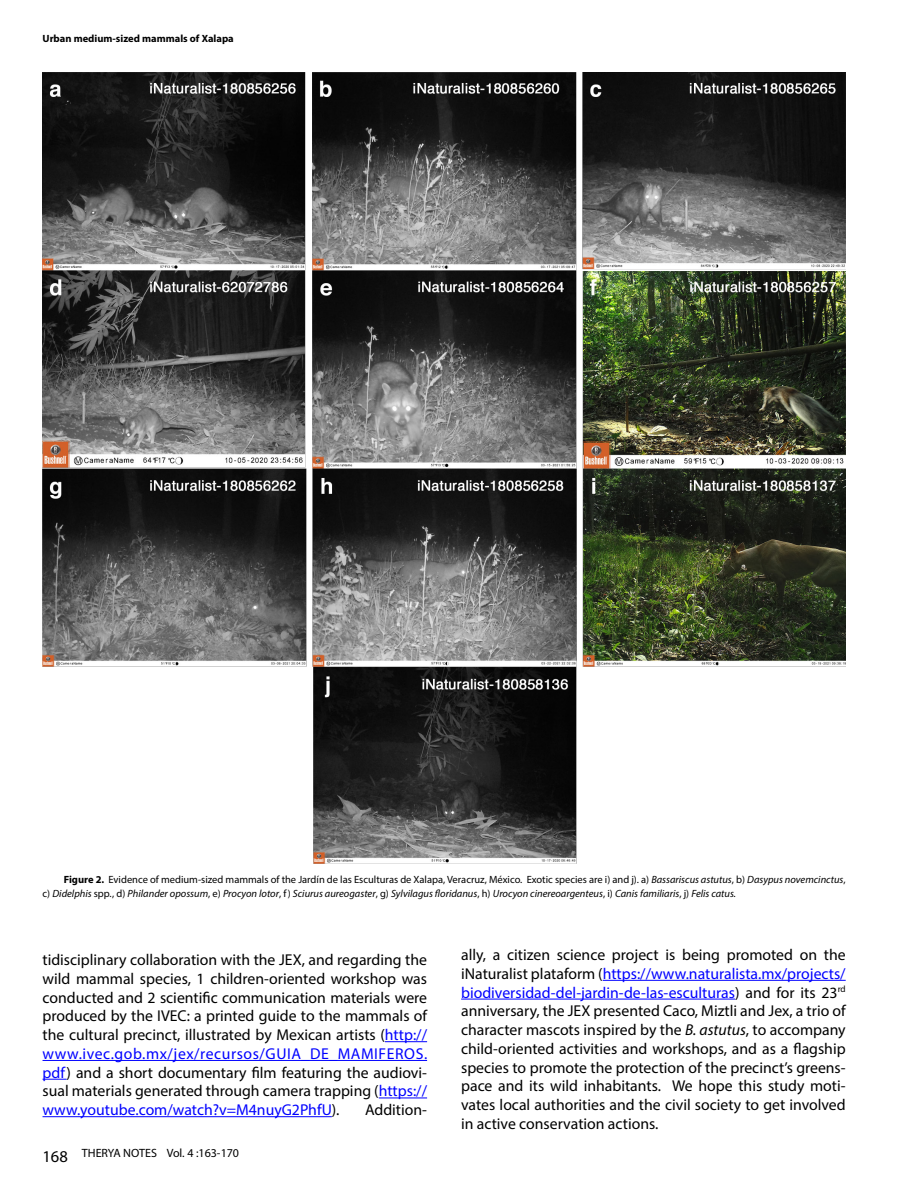
<style>
.page{position:relative;width:918px;height:1188px;background:#fff}
.page>*{position:absolute;margin:0;border:0;box-sizing:border-box;transform-origin:0 0}
.TextoGeneral{font:15.75px/18.8px "Myriad Pro";color:#000;text-align:justify}
.t1{font:12px "Myriad Pro";color:#000}
.Tex_Fig_yTab{font:italic 10.5px/13.5px "Myriad Pro";color:#000}
.t2{font:700 10.5px "Myriad Pro";color:#000}
.s1{font-weight:700;font-style:normal}
.s2{font-style:normal}
.s3{color:#00f}
.s4{font-size:16.5px}
.s5{font-style:italic}
</style>
<div class="page">
<img style="left:43px;top:72px;width:803px;height:792px">
<hr style="left:385px;top:1041px;width:42px;height:1px;background:#00f">
<hr style="left:43px;top:1060px;width:384px;height:1px;background:#00f">
<svg style="left:43px;top:1079px;width:24px;height:1px"></svg>
<hr style="left:379px;top:1098px;width:48px;height:1px;background:#00f">
<hr style="left:43px;top:1116px;width:289px;height:1px;background:#00f">
<hr style="left:603px;top:980px;width:243px;height:1px;background:#00f">
<hr style="left:461px;top:999px;width:274px;height:1px;background:#00f">
<p class="t2" style="left:43px;top:31px;width:193px">Urban medium-sized mammals of Xalapa</p>
<p class="Tex_Fig_yTab" style="left:43px;top:873px;width:805px;text-indent:21px"><span class="s1">Figure 2.</span> <span class="s2">Evidence of medium-sized mammals of the Jardín de las Esculturas de Xalapa, Veracruz, México. Exotic species are i) and j). a)</span> Bassariscus astutus<span class="s2">, b)</span> Dasypus novemcinctus<span class="s2">, c)</span> Didelphis <span class="s2">spp</span>.<span class="s2">, d)</span> Philander opossum<span class="s2">, e)</span> Procyon lotor<span class="s2">, f)</span> Sciurus aureogaster<span class="s2">, g)</span> Sylvilagus floridanus<span class="s2">, h)</span> Urocyon cinereoargenteus<span class="s2">, i)</span> Canis familiaris<span class="s2">, j)</span> Felis catus.</p>
<p class="TextoGeneral" style="left:43px;top:950px;width:386px">tidisciplinary collaboration with the JEX, and regarding the wild mammal species, 1 children-oriented workshop was conducted and 2 scientific communication materials were produced by the IVEC: a printed guide to the mammals of the cultural precinct, illustrated by Mexican artists (<span class="s3">http:// www.ivec.gob.mx/jex/recursos/GUIA_DE_MAMIFEROS. pdf</span>) and a short documentary film featuring the audiovi&shy;sual materials generated through camera trapping (<span class="s3">https:// www.youtube.com/watch?v=M4nuyG2PhfU</span>).</p>
<p class="TextoGeneral" style="left:365px;top:1100px;width:64px">Addition-</p>
<p class="t1" style="left:43px;top:1146px;width:198px"><span class="s4">168</span> THERYA NOTES Vol. 4 :163-170</p>
<p class="TextoGeneral" style="left:461px;top:945px;width:386px">ally, a citizen science project is being promoted on the iNaturalist plataform (<span class="s3">https://www.naturalista.mx/projects/ biodiversidad-del-jardin-de-las-esculturas</span>) and for its 23<sup>rd </sup>anniversary, the JEX presented Caco, Miztli and Jex, a trio of character mascots inspired by the <span class="s5">B. astutus</span>, to accompany child-oriented activities and workshops, and as a flagship species to promote the protection of the precinct’s greens&shy;pace and its wild inhabitants. We hope this study moti&shy;vates local authorities and the civil society to get involved in active conservation actions.</p>
</div>
